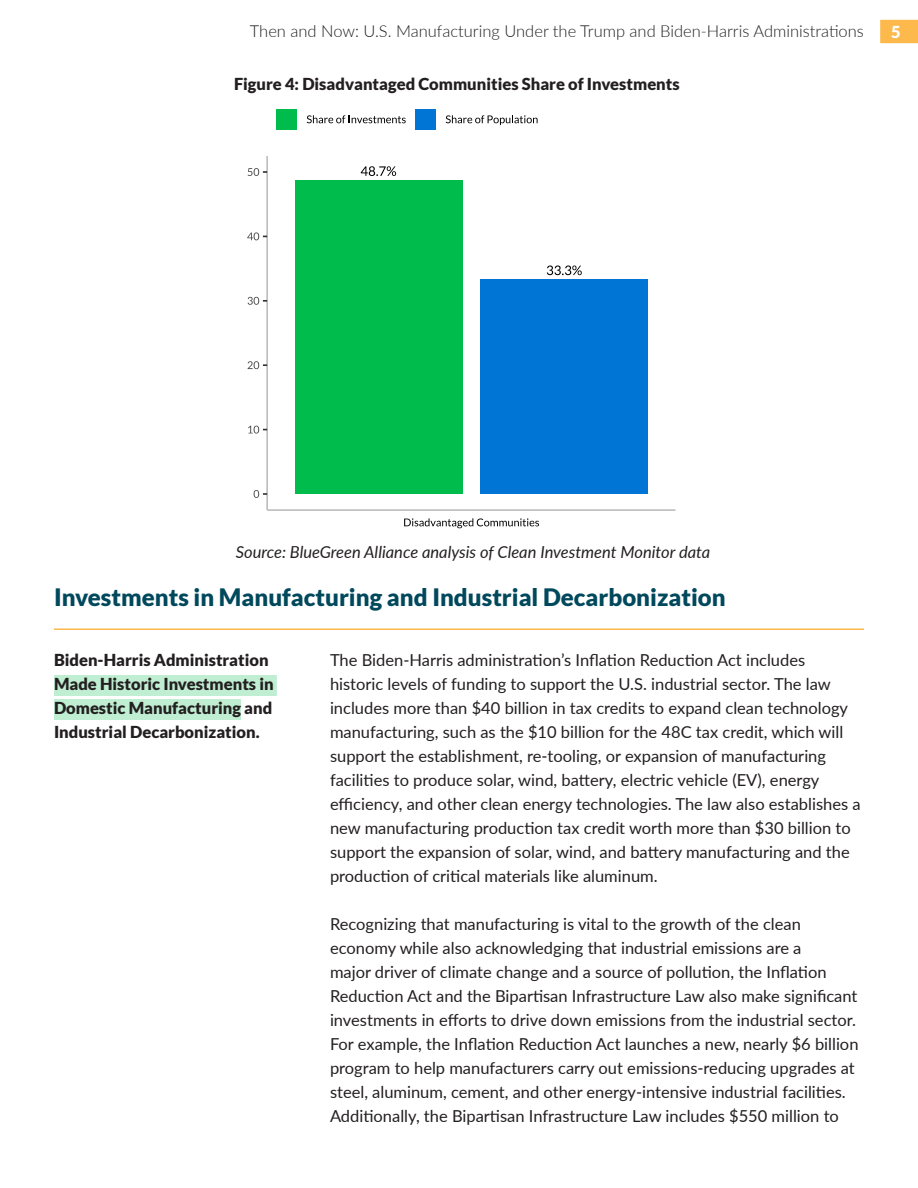
<style>
.page{position:relative;width:918px;height:1188px;background:#fff}
.page>*{position:absolute;margin:0;border:0;box-sizing:border-box;transform-origin:0 0}
.t1{font:900 24px "Lato";color:#00485c}
.t2{font:16.5px/24px "Lato";color:#231f20}
.t3{font:900 16.5px/24px "Lato";color:#231f20}
.t4{font:300 16.5px "Lato";color:#231f20}
.t5{font:italic 16.5px "Lato";color:#231f20}
.t6{font:900 16.5px "Lato";color:#fff}
</style>
<div class="page">
<svg style="left:880px;top:20px;width:38px;height:23px"></svg>
<hr style="left:54px;top:628px;width:810px;height:2px;background:#fdb94c">
<div style="left:54px;top:675px;width:223px;height:21px;background:#bfeed2"></div>
<div style="left:54px;top:699px;width:187px;height:21px;background:#bfeed2"></div>
<div style="left:295px;top:181px;width:167px;height:313px;background:#00bc4c"></div>
<div style="left:481px;top:280px;width:167px;height:214px;background:#0075d6"></div>
<svg style="left:361px;top:166px;width:35px;height:10px"></svg>
<svg style="left:547px;top:266px;width:35px;height:9px"></svg>
<hr style="left:266px;top:156px;width:2px;height:354px;background:#bebebe">
<svg style="left:254px;top:490px;width:13px;height:8px"></svg>
<svg style="left:248px;top:426px;width:19px;height:8px"></svg>
<svg style="left:248px;top:361px;width:19px;height:8px"></svg>
<svg style="left:248px;top:297px;width:19px;height:8px"></svg>
<svg style="left:247px;top:232px;width:20px;height:8px"></svg>
<svg style="left:248px;top:168px;width:19px;height:8px"></svg>
<hr style="left:267px;top:509px;width:409px;height:2px;background:#bebebe">
<svg style="left:404px;top:518px;width:135px;height:10px"></svg>
<svg style="left:276px;top:109px;width:21px;height:21px"></svg>
<div style="left:277px;top:109px;width:20px;height:20px;background:#00bc4c"></div>
<svg style="left:415px;top:109px;width:21px;height:21px"></svg>
<div style="left:416px;top:109px;width:20px;height:20px;background:#0075d6"></div>
<svg style="left:307px;top:115px;width:99px;height:8px"></svg>
<svg style="left:446px;top:115px;width:92px;height:10px"></svg>
<p class="t4" style="left:250px;top:20px;width:616px">Then and Now: U.S. Manufacturing Under the Trump and Biden-Harris Administrations</p>
<p class="t6" style="left:891px;top:22px;width:11px">5</p>
<h3 class="t3" style="left:234px;top:72px;width:447px">Figure 4: Disadvantaged Communities Share of Investments</h3>
<h3 class="t5" style="left:236px;top:540px;width:476px">Source: BlueGreen Alliance analysis of Clean Investment Monitor data</h3>
<h2 class="t1" style="left:54px;top:583px;width:673px">Investments in Manufacturing and Industrial Decarbonization</h2>
<h3 class="t3" style="left:54px;top:648px;width:221px">Biden-Harris Administration<br>Made Historic Investments in<br>Domestic Manufacturing and<br>Industrial Decarbonization.</h3>
<p class="t2" style="left:330px;top:647px;width:532px">The Biden-Harris administration’s Inflation Reduction Act includes historic levels of funding to support the U.S. industrial sector. The law includes more than $40 billion in tax credits to expand clean technology manufacturing, such as the $10 billion for the 48C tax credit, which will support the establishment, re-tooling, or expansion of manufacturing facilities to produce solar, wind, battery, electric vehicle (EV), energy efficiency, and other clean energy technologies. The law also establishes a new manufacturing production tax credit worth more than $30 billion to support the expansion of solar, wind, and battery manufacturing and the production of critical materials like aluminum.</p>
<p class="t2" style="left:330px;top:911px;width:530px">Recognizing that manufacturing is vital to the growth of the clean economy while also acknowledging that industrial emissions are a<br>major driver of climate change and a source of pollution, the Inflation Reduction Act and the Bipartisan Infrastructure Law also make significant investments in efforts to drive down emissions from the industrial sector.<br>For example, the Inflation Reduction Act launches a new, nearly $6 billion program to help manufacturers carry out emissions-reducing upgrades at steel, aluminum, cement, and other energy-intensive industrial facilities.<br>Additionally, the Bipartisan Infrastructure Law includes $550 million to</p>
</div>
